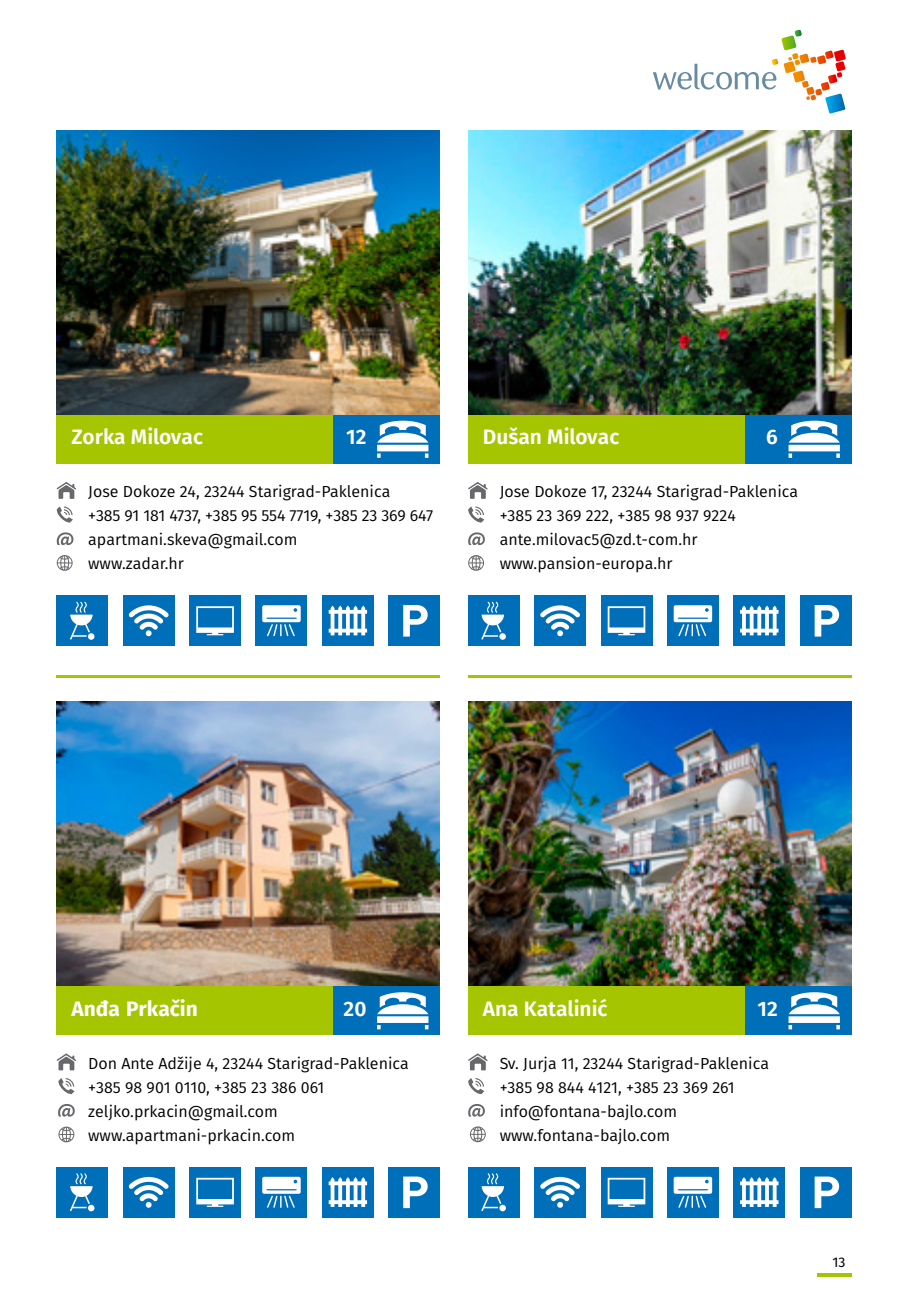
<style>
.page{position:relative;width:908px;height:1304px;background:#fff}
.page>*{position:absolute;margin:0;border:0;box-sizing:border-box;transform-origin:0 0}
.t1{font:600 20.8px "Fira Sans";color:#fff}
.t2{font:700 20.8px "Fira Sans";color:#fff}
.t3{font:16px/24px "Fira Sans";color:#000}
.t4{font:14px "Fira Sans";color:#000}
</style>
<div class="page">
<hr style="left:816px;top:1273px;width:34px;height:4px;background:#a5c500">
<svg style="left:653px;top:30px;width:192px;height:84px"></svg>
<img style="left:468px;top:130px;width:382px;height:285px">
<div style="left:468px;top:415px;width:382px;height:48px;background:#a5c500"></div>
<div style="left:744px;top:415px;width:106px;height:48px;background:#006fba"></div>
<svg style="left:788px;top:421px;width:51px;height:37px"></svg>
<svg style="left:468px;top:532px;width:16px;height:13px"></svg>
<svg style="left:468px;top:506px;width:16px;height:17px"></svg>
<svg style="left:468px;top:555px;width:16px;height:16px"></svg>
<svg style="left:468px;top:482px;width:19px;height:17px"></svg>
<div style="left:468px;top:595px;width:51px;height:51px;background:#006fba"></div>
<svg style="left:481px;top:602px;width:24px;height:38px"></svg>
<div style="left:534px;top:595px;width:51px;height:51px;background:#006fba"></div>
<svg style="left:540px;top:605px;width:40px;height:31px"></svg>
<div style="left:600px;top:595px;width:51px;height:51px;background:#006fba"></div>
<svg style="left:607px;top:606px;width:38px;height:29px"></svg>
<div style="left:799px;top:595px;width:51px;height:51px;background:#006fba"></div>
<svg style="left:814px;top:605px;width:24px;height:32px"></svg>
<div style="left:667px;top:595px;width:51px;height:51px;background:#006fba"></div>
<svg style="left:673px;top:605px;width:38px;height:31px"></svg>
<div style="left:733px;top:595px;width:51px;height:51px;background:#006fba"></div>
<svg style="left:740px;top:606px;width:38px;height:29px"></svg>
<img style="left:57px;top:130px;width:382px;height:285px">
<div style="left:57px;top:415px;width:382px;height:48px;background:#a5c500"></div>
<div style="left:333px;top:415px;width:106px;height:48px;background:#006fba"></div>
<svg style="left:377px;top:421px;width:51px;height:37px"></svg>
<svg style="left:57px;top:532px;width:16px;height:13px"></svg>
<svg style="left:56px;top:506px;width:17px;height:17px"></svg>
<svg style="left:57px;top:555px;width:16px;height:16px"></svg>
<svg style="left:57px;top:482px;width:19px;height:17px"></svg>
<div style="left:57px;top:595px;width:51px;height:51px;background:#006fba"></div>
<svg style="left:70px;top:602px;width:24px;height:38px"></svg>
<div style="left:123px;top:595px;width:51px;height:51px;background:#006fba"></div>
<svg style="left:128px;top:605px;width:41px;height:31px"></svg>
<div style="left:189px;top:595px;width:51px;height:51px;background:#006fba"></div>
<svg style="left:196px;top:606px;width:38px;height:29px"></svg>
<div style="left:388px;top:595px;width:51px;height:51px;background:#006fba"></div>
<svg style="left:403px;top:605px;width:24px;height:32px"></svg>
<div style="left:256px;top:595px;width:51px;height:51px;background:#006fba"></div>
<svg style="left:262px;top:605px;width:38px;height:31px"></svg>
<div style="left:322px;top:595px;width:51px;height:51px;background:#006fba"></div>
<svg style="left:328px;top:606px;width:39px;height:29px"></svg>
<hr style="left:57px;top:675px;width:382px;height:2px;background:#a5c500">
<hr style="left:468px;top:675px;width:382px;height:2px;background:#a5c500">
<img style="left:57px;top:702px;width:382px;height:285px">
<div style="left:57px;top:987px;width:382px;height:48px;background:#a5c500"></div>
<div style="left:333px;top:987px;width:106px;height:48px;background:#006fba"></div>
<svg style="left:377px;top:992px;width:51px;height:37px"></svg>
<svg style="left:58px;top:1104px;width:17px;height:13px"></svg>
<svg style="left:58px;top:1078px;width:16px;height:17px"></svg>
<svg style="left:58px;top:1127px;width:16px;height:15px"></svg>
<svg style="left:57px;top:1053px;width:19px;height:17px"></svg>
<div style="left:57px;top:1167px;width:51px;height:51px;background:#006fba"></div>
<svg style="left:70px;top:1173px;width:24px;height:38px"></svg>
<div style="left:123px;top:1167px;width:51px;height:51px;background:#006fba"></div>
<svg style="left:128px;top:1177px;width:41px;height:31px"></svg>
<div style="left:189px;top:1167px;width:51px;height:51px;background:#006fba"></div>
<svg style="left:196px;top:1178px;width:38px;height:29px"></svg>
<div style="left:388px;top:1167px;width:51px;height:51px;background:#006fba"></div>
<svg style="left:403px;top:1177px;width:24px;height:31px"></svg>
<div style="left:256px;top:1167px;width:51px;height:51px;background:#006fba"></div>
<svg style="left:262px;top:1177px;width:38px;height:31px"></svg>
<div style="left:322px;top:1167px;width:51px;height:51px;background:#006fba"></div>
<svg style="left:328px;top:1177px;width:39px;height:30px"></svg>
<img style="left:468px;top:702px;width:382px;height:285px">
<div style="left:468px;top:987px;width:382px;height:48px;background:#a5c500"></div>
<div style="left:744px;top:987px;width:106px;height:48px;background:#006fba"></div>
<svg style="left:788px;top:992px;width:51px;height:37px"></svg>
<svg style="left:468px;top:1104px;width:16px;height:13px"></svg>
<svg style="left:468px;top:1078px;width:16px;height:17px"></svg>
<svg style="left:468px;top:1053px;width:19px;height:17px"></svg>
<div style="left:468px;top:1167px;width:51px;height:51px;background:#006fba"></div>
<svg style="left:481px;top:1173px;width:24px;height:38px"></svg>
<div style="left:534px;top:1167px;width:51px;height:51px;background:#006fba"></div>
<svg style="left:540px;top:1177px;width:40px;height:31px"></svg>
<div style="left:600px;top:1167px;width:51px;height:51px;background:#006fba"></div>
<svg style="left:607px;top:1178px;width:38px;height:29px"></svg>
<div style="left:799px;top:1167px;width:51px;height:51px;background:#006fba"></div>
<svg style="left:814px;top:1177px;width:24px;height:31px"></svg>
<div style="left:667px;top:1167px;width:51px;height:51px;background:#006fba"></div>
<svg style="left:673px;top:1177px;width:38px;height:31px"></svg>
<div style="left:733px;top:1167px;width:51px;height:51px;background:#006fba"></div>
<svg style="left:740px;top:1177px;width:38px;height:30px"></svg>
<svg style="left:470px;top:1126px;width:15px;height:16px"></svg>
<h1 class="t1" style="left:71px;top:420px;width:133px">Zorka Milovac</h1>
<h1 class="t1" style="left:346px;top:420px;width:22px">12</h1>
<h1 class="t1" style="left:482px;top:420px;width:138px">Dušan Milovac</h1>
<h1 class="t1" style="left:765px;top:420px;width:13px">6</h1>
<p class="t3" style="left:88px;top:479px;width:346px">Jose Dokoze 24, 23244 Starigrad-Paklenica<br>+385 91 181 4737, +385 95 554 7719, +385 23 369 647 apartmani.skeva@gmail.com<br>www.zadar.hr</p>
<p class="t3" style="left:499px;top:479px;width:300px">Jose Dokoze 17, 23244 Starigrad-Paklenica +385 23 369 222, +385 98 937 9224 ante.milovac5@zd.t-com.hr www.pansion-europa.hr</p>
<h1 class="t2" style="left:71px;top:991px;width:128px">Anđa Prkačin</h1>
<h1 class="t1" style="left:343px;top:991px;width:24px">20</h1>
<p class="t3" style="left:88px;top:1051px;width:322px">Don Ante Adžije 4, 23244 Starigrad-Paklenica +385 98 901 0110, +385 23 386 061 zeljko.prkacin@gmail.com www.apartmani-prkacin.com</p>
<h1 class="t1" style="left:482px;top:991px;width:126px">Ana Katalinić</h1>
<h1 class="t1" style="left:757px;top:991px;width:22px">12</h1>
<p class="t3" style="left:499px;top:1051px;width:271px">Sv. Jurja 11, 23244 Starigrad-Paklenica +385 98 844 4121, +385 23 369 261 info@fontana-bajlo.com www.fontana-bajlo.com</p>
<p class="t4" style="left:832px;top:1251px;width:15px">13</p>
</div>
